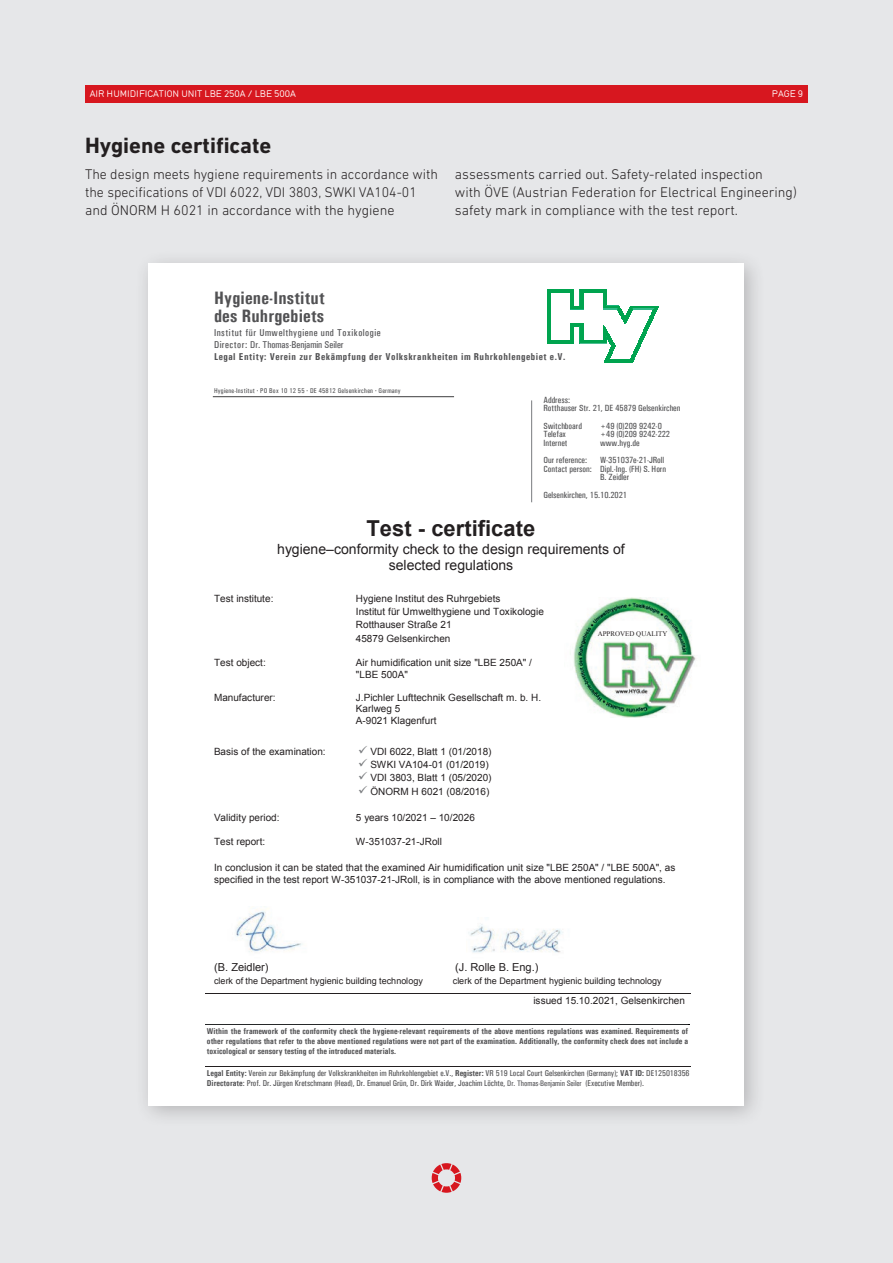
<style>
.page{position:relative;width:893px;height:1263px;background:#e6e7e9}
.page>*{position:absolute;margin:0;border:0;box-sizing:border-box;transform-origin:0 0}
.t1{font:700 22.5px "DIN Next LT Pro";color:#231f20}
.t2{font:700 22.05px "Arial";color:#231f20}
.t3{font:700 18px/18px "Univers Condensed";letter-spacing:.015em;color:#525254}
.t4{font:300 14.25px/18px "DIN Next LT Pro";color:#231f20}
.t5{font:14.1px/16.2px "Arial";color:#231f20;text-align:center}
.t6{font:11.1px "Arial";letter-spacing:-.005em;color:#231f20}
.t7{font:9.9px/13.2px "Arial";color:#231f20}
.t8{font:700 9.9px/12px "Univers Condensed";letter-spacing:.05em;color:#525254}
.t9{font:9px/8.7px "Univers Condensed";color:#525254}
.t10{font:9px "Arial";letter-spacing:.005em;color:#231f20}
.t11{font:9px "DIN17 SB";color:#fff}
.t12{font:700 8.55px/10.2px "Univers Condensed";color:#525254;text-align:justify}
.t13{font:8.55px/10.4px "Univers Condensed";color:#525254}
.t14{font:6.9px "Univers Condensed";letter-spacing:.03em;color:#525254}
.t15{font:6.9px "Times New Roman";color:#231f20}
.s1{font-weight:400}
.s2{font-weight:400;color:#5b5b5e}
.s3{font-weight:700}
.s4{font-size:8.1px;color:#5b5b5e}
</style>
<div class="page">
<svg style="left:432px;top:1163px;width:29px;height:30px"></svg>
<div style="left:85px;top:85px;width:723px;height:17px;background:#d7171f"></div>
<div style="left:134px;top:249px;width:632px;height:879px;background:#231f20;opacity:.25"></div>
<div style="left:149px;top:264px;width:595px;height:842px;background:#fff"></div>
<svg style="left:206px;top:1024px;width:484px;height:1px"></svg>
<hr style="left:206px;top:1066px;width:485px;height:1px;background:#231f20">
<hr style="left:213px;top:396px;width:241px;height:1px;background:#3e3e3f">
<hr style="left:531px;top:400px;width:1px;height:102px;background:#7a7c7f">
<svg style="left:547px;top:290px;width:112px;height:73px"></svg>
<img style="left:570px;top:598px;width:126px;height:119px">
<img style="left:235px;top:909px;width:67px;height:44px">
<img style="left:468px;top:924px;width:95px;height:29px">
<hr style="left:206px;top:994px;width:485px;height:1px;background:#231f20">
<p class="t11" style="left:90px;top:88px;width:208px">AIR HUMIDIFICATION UNIT LBE 250A / LBE 500A</p>
<p class="t11" style="left:772px;top:88px;width:33px">PAGE 9</p>
<h1 class="t1" style="left:85px;top:132px;width:188px">Hygiene certificate</h1>
<h3 class="t4" style="left:85px;top:165px;width:354px">The design meets hygiene requirements in accordance with the specifications of VDI 6022, VDI 3803, SWKI VA104-01 and ÖNORM H 6021 in accordance with the hygiene</h3>
<h3 class="t4" style="left:455px;top:165px;width:343px">assessments carried out. Safety-related inspection<br>with ÖVE (Austrian Federation for Electrical Engineering) safety mark in compliance with the test report.</h3>
<h3 class="t3" style="left:214px;top:289px;width:112px">Hygiene-Institut des Ruhrgebiets</h3>
<p class="t8" style="left:214px;top:326px;width:353px"><span class="s1">Institut für Umwelthygiene und Toxikologie<br>Director:</span> <span class="s2">Dr. Thomas-Benjamin Seiler<br></span>Legal Entity: Verein zur Bekämpfung der Volkskrankheiten im Ruhrkohlengebiet e.V.</p>
<p class="t14" style="left:214px;top:386px;width:188px">Hygiene-Institut <span class="s3">·</span> PO Box 10 12 55 <span class="s3">·</span> DE 45812 Gelsenkirchen <span class="s3">·</span> Germany</p>
<p class="t9" style="left:543px;top:395px;width:138px">Address:<br>Rotthauser Str. 21, DE 45879 Gelsenkirchen</p>
<p class="t9" style="left:543px;top:421px;width:40px">Switchboard</p>
<p class="t9" style="left:600px;top:421px;width:63px">+49 (0)209 9242-0</p>
<p class="t9" style="left:543px;top:430px;width:24px">Telefax</p>
<p class="t9" style="left:600px;top:430px;width:71px">+49 (0)209 9242-222</p>
<p class="t9" style="left:543px;top:438px;width:26px">Internet</p>
<p class="t9" style="left:600px;top:438px;width:41px">www.hyg.de</p>
<p class="t9" style="left:543px;top:456px;width:45px">Our reference:</p>
<p class="t9" style="left:600px;top:456px;width:66px">W-351037e-21-JRoll</p>
<p class="t9" style="left:543px;top:464px;width:124px">Contact person: Dipl.-Ing. (FH) S. Horn</p>
<p class="t9" style="left:600px;top:473px;width:31px">B. Zeidler</p>
<p class="t9" style="left:543px;top:490px;width:85px">Gelsenkirchen, 15.10.2021</p>
<h2 class="t2" style="left:366px;top:513px;width:170px">Test - certificate</h2>
<h3 class="t5" style="left:277px;top:540px;width:349px">hygiene–conformity check to the design requirements of selected regulations</h3>
<p class="t7" style="left:214px;top:592px;width:61px">Test institute:</p>
<p class="t7" style="left:356px;top:592px;width:189px">Hygiene Institut des Ruhrgebiets<br>Institut für Umwelthygiene und Toxikologie<br>Rotthauser Straße 21<br>45879 Gelsenkirchen</p>
<p class="t7" style="left:214px;top:656px;width:53px">Test object:</p>
<p class="t7" style="left:356px;top:657px;width:178px;line-height:11.6px">Air humidification unit size "LBE 250A" / "LBE 500A"</p>
<p class="t7" style="left:214px;top:691px;width:63px">Manufacturer:</p>
<p class="t7" style="left:356px;top:692px;width:187px;line-height:11.4px">J.Pichler Lufttechnik Gesellschaft m. b. H.<br>Karlweg 5<br>A-9021 Klagenfurt</p>
<p class="t7" style="left:214px;top:744px;width:113px">Basis of the examination:</p>
<p class="t7" style="left:370px;top:744px;width:123px">VDI 6022, Blatt 1 (01/2018)<br>SWKI VA104-01 (01/2019)<br>VDI 3803, Blatt 1 (05/2020)<br>ÖNORM H 6021 (08/2016)</p>
<p class="t7" style="left:214px;top:811px;width:67px">Validity period:</p>
<p class="t7" style="left:356px;top:811px;width:121px">5 years 10/2021 – 10/2026</p>
<p class="t7" style="left:214px;top:834px;width:53px">Test report:</p>
<p class="t7" style="left:356px;top:834px;width:88px">W-351037-21-JRoll</p>
<p class="t7" style="left:214px;top:862px;width:463px;line-height:11.6px">In conclusion it can be stated that the examined Air humidification unit size "LBE 250A" / "LBE 500A", as specified in the test report W-351037-21-JRoll, is in compliance with the above mentioned regulations.</p>
<p class="t15" style="left:598px;top:629px;width:71px">APPROVED QUALITY</p>
<p class="t6" style="left:214px;top:959px;width:56px">(B. Zeidler)</p>
<p class="t6" style="left:455px;top:959px;width:85px">(J. Rolle B. Eng.)</p>
<p class="t10" style="left:214px;top:974px;width:210px">clerk of the Department hygienic building technology</p>
<p class="t10" style="left:453px;top:974px;width:210px">clerk of the Department hygienic building technology</p>
<p class="t7" style="left:533px;top:993px;width:153px">issued 15.10.2021, Gelsenkirchen</p>
<p class="t12" style="left:207px;top:1025px;width:483px">Within the framework of the conformity check the hygiene-relevant requirements of the above mentions regulations was examined. Requirements of other regulations that refer to the above mentioned regulations were not part of the examination. Additionally, the conformity check does not include a toxicological or sensory testing of the introduced materials.</p>
<p class="t13" style="left:207px;top:1068px;width:484px"><span class="s3">Legal Entity:</span> Verein zur Bekämpfung der Volkskrankheiten im Ruhrkohlengebiet e.V., <span class="s3">Register:</span> VR 519 Local Court Gelsenkirchen (Germany); <span class="s3">VAT ID:</span> DE125018356<br><span class="s3">Directorate</span>: Prof. Dr. Jürgen Kretschmann (Head), Dr. Emanuel Grün, Dr. Dirk Waider, Joachim Löchte, <span class="s4">Dr. Thomas-Benjamin Seiler</span> (Executive Member).</p>
</div>
